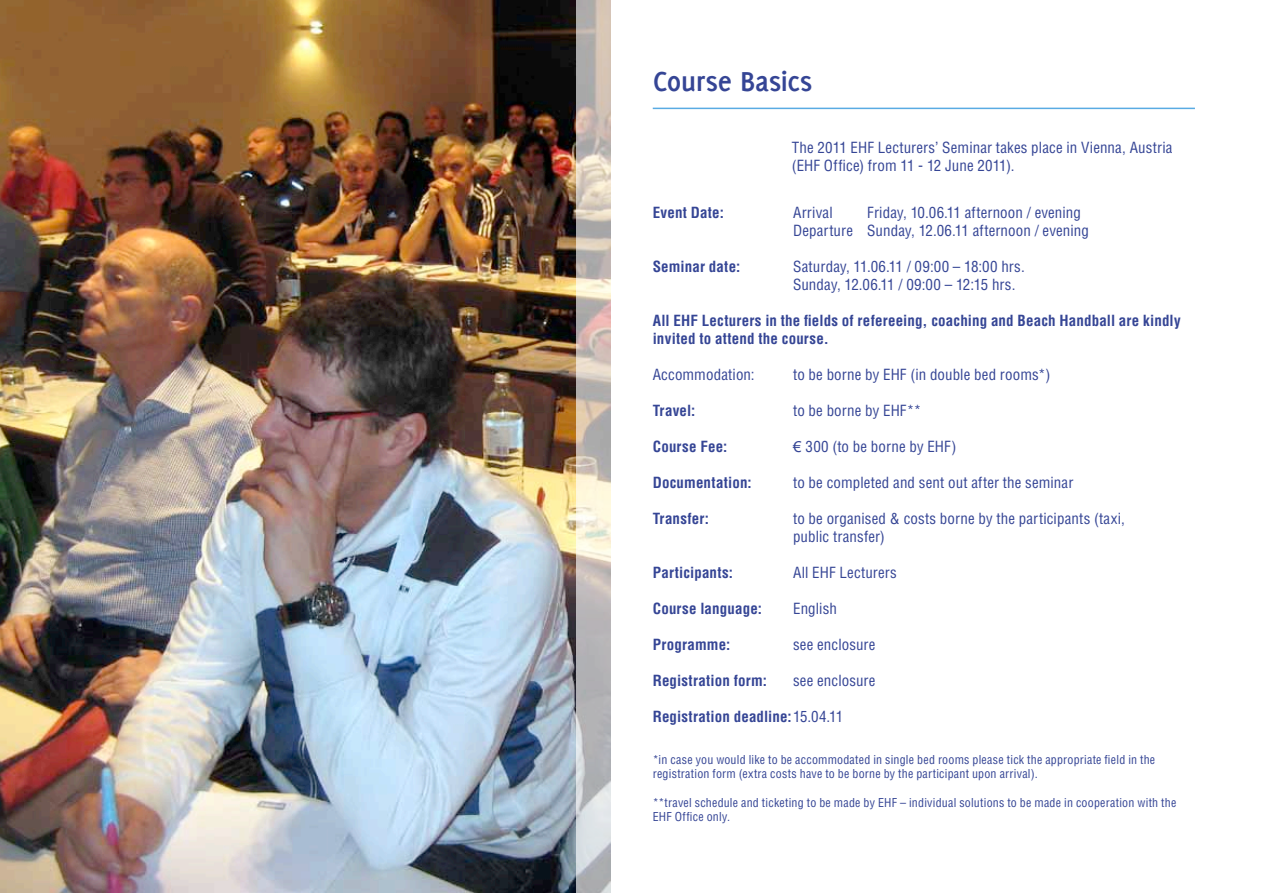
<style>
.page{position:relative;width:1263px;height:893px;background:#fff}
.page>*{position:absolute;margin:0;border:0;box-sizing:border-box;transform-origin:0 0}
.t1{font:700 30px "Delicious";letter-spacing:-.015em;color:#354595}
.t2{font:condensed 15px/18px "Helvetica";letter-spacing:.01em;color:#354595}
.t3{font:700 condensed 15px/18px "Helvetica";letter-spacing:.01em;color:#354595}
.t4{font:condensed 12px/14.4px "Helvetica";letter-spacing:.02em;color:#354595}
.s1{font-family:"Arial";font-stretch:normal}
.s2{font-weight:400}
</style>
<div class="page">
<hr style="left:653px;top:108px;width:542px;height:1px;background:#59abe3">
<img style="left:0;top:0;width:576px;height:893px">
<svg style="left:576px;top:0;width:34px;height:893px;background:#c9c2bd"></svg>
<h1 class="t1" style="left:653px;top:64px;width:161px">Course Basics</h1>
<p class="t2" style="left:792px;top:138px;width:382px">The 2011 EHF Lecturers’ Seminar takes place in Vienna, Austria (EHF Office) from 11 - 12 June 2011).</p>
<p class="t2" style="left:793px;top:203px;width:297px;text-indent:74px">Friday, 10.06.11 afternoon / evening<br>Departure Sunday, 12.06.11 afternoon / evening</p>
<p class="t3" style="left:653px;top:204px;width:73px">Event Date:</p>
<p class="t2" style="left:793px;top:203px;width:41px">Arrival</p>
<p class="t3" style="left:653px;top:258px;width:89px">Seminar date:</p>
<p class="t2" style="left:793px;top:257px;width:233px">Saturday, 11.06.11 / 09:00 – 18:00 hrs.<br>Sunday, 12.06.11 / 09:00 – 12:15 hrs.</p>
<p class="t3" style="left:653px;top:312px;width:529px">All EHF Lecturers in the fields of refereeing, coaching and Beach Handball are kindly invited to attend the course.</p>
<p class="t2" style="left:653px;top:365px;width:103px">Accommodation:</p>
<p class="t2" style="left:793px;top:365px;width:259px">to be borne by EHF (in double bed rooms*)</p>
<p class="t3" style="left:653px;top:402px;width:44px">Travel:</p>
<p class="t2" style="left:793px;top:401px;width:130px">to be borne by EHF**</p>
<p class="t3" style="left:653px;top:438px;width:76px">Course Fee:</p>
<p class="t2" style="left:793px;top:437px;width:165px"><span class="s1">€</span> 300 (to be borne by EHF)</p>
<p class="t3" style="left:653px;top:474px;width:100px">Documentation:</p>
<p class="t2" style="left:793px;top:473px;width:282px">to be completed and sent out after the seminar</p>
<p class="t3" style="left:653px;top:510px;width:58px">Transfer:</p>
<p class="t2" style="left:793px;top:509px;width:333px">to be organised &amp; costs borne by the participants (taxi, public transfer)</p>
<p class="t3" style="left:653px;top:564px;width:82px">Participants:</p>
<p class="t2" style="left:793px;top:563px;width:105px">All EHF Lecturers</p>
<p class="t3" style="left:653px;top:600px;width:111px">Course language:</p>
<p class="t2" style="left:793px;top:599px;width:45px">English</p>
<p class="t3" style="left:653px;top:636px;width:79px">Programme:</p>
<p class="t2" style="left:793px;top:635px;width:84px">see enclosure</p>
<p class="t3" style="left:653px;top:672px;width:116px">Registration form:</p>
<p class="t2" style="left:793px;top:671px;width:84px">see enclosure</p>
<p class="t3" style="left:653px;top:708px;width:192px">Registration deadline:<span class="s2">15.04.11</span></p>
<p class="t4" style="left:653px;top:752px;width:504px">*in case you would like to be accommodated in single bed rooms please tick the appropriate field in the registration form (extra costs have to be borne by the participant upon arrival).</p>
<p class="t4" style="left:653px;top:795px;width:525px">**travel schedule and ticketing to be made by EHF – individual solutions to be made in cooperation with the<br>EHF Office only.</p>
</div>
